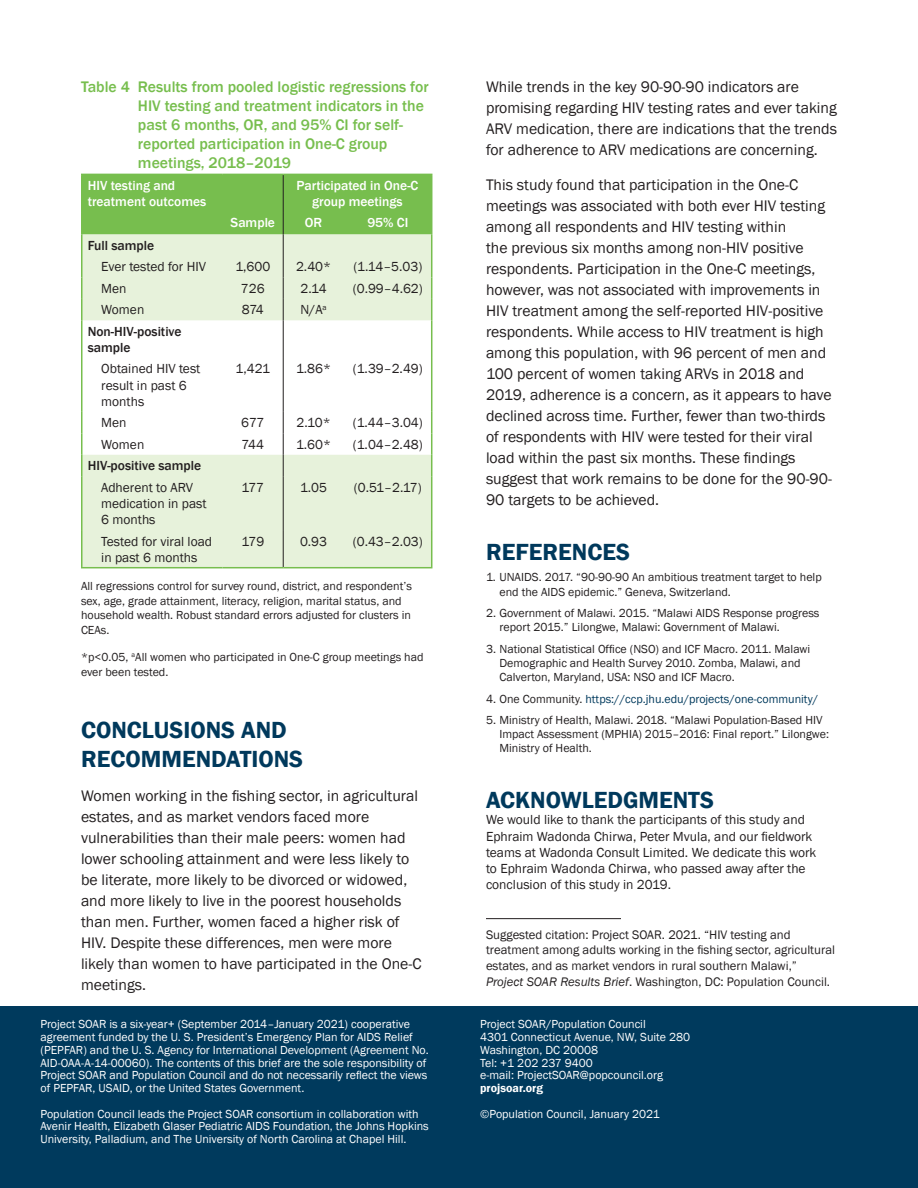
<style>
.page{position:relative;width:918px;height:1188px;background:#fff}
.page>*{position:absolute;margin:0;border:0;box-sizing:border-box;transform-origin:0 0}
.Heading_1{font:600 24px/28.8px "Franklin Gothic";color:#00395c}
.t1{font:15.75px/21px "Franklin Gothic";color:#231f20}
.Table_Title{font:500 15.75px/18.9px "Franklin Gothic";color:#77be4e}
.Normal_after_Heading{font:13.5px/16.2px "Franklin Gothic";color:#231f20}
.Table_Data_Center{font:13.5px "Franklin Gothic";color:#231f20}
.Table_left_indent{font:13.5px/16.2px "Franklin Gothic";color:#231f20}
.Table_left_headings{font:500 13.5px/16.2px "Franklin Gothic";color:#231f20}
.Table_Headings_Right{font:500 13.5px/16.2px "Franklin Gothic";color:#fff;text-align:center}
.Table_Headings_Left{font:500 13.5px/16.2px "Franklin Gothic";color:#fff}
.SuggCit{font:12.75px/15.6px "Franklin Gothic";color:#231f20}
.Acks{font:12px/12.8px "Franklin Gothic";color:#fff}
.Table_Note{font:12px/14.4px "Franklin Gothic";color:#231f20}
.t2{font:12px "Franklin Gothic";color:#003a5d}
.Acks-2{font:600 12px "Franklin Gothic";color:#fff}
.s1{color:#231f20}
.s2{font-style:italic}
</style>
<div class="page">
<div style="left:0;top:1006px;width:466px;height:182px;background:#003a5d"></div>
<div style="left:460px;top:1006px;width:458px;height:182px;background:#003a5d"></div>
<hr style="left:486px;top:918px;width:135px;height:1px;background:#231f20">
<svg style="left:82px;top:320px;width:349px;height:247px"></svg>
<hr style="left:81px;top:320px;width:1px;height:38px;background:#77be4e">
<hr style="left:431px;top:320px;width:1px;height:38px;background:#77be4e">
<hr style="left:81px;top:358px;width:1px;height:54px;background:#77be4e">
<hr style="left:431px;top:358px;width:1px;height:54px;background:#77be4e">
<svg style="left:81px;top:412px;width:1px;height:64px"></svg>
<svg style="left:431px;top:412px;width:1px;height:64px"></svg>
<hr style="left:81px;top:476px;width:1px;height:54px;background:#77be4e">
<hr style="left:431px;top:476px;width:1px;height:54px;background:#77be4e">
<hr style="left:81px;top:530px;width:1px;height:37px;background:#77be4e">
<hr style="left:431px;top:530px;width:1px;height:37px;background:#77be4e">
<hr style="left:81px;top:567px;width:141px;height:1px;background:#77be4e">
<hr style="left:222px;top:567px;width:61px;height:1px;background:#77be4e">
<hr style="left:283px;top:567px;width:61px;height:1px;background:#77be4e">
<hr style="left:344px;top:567px;width:88px;height:1px;background:#77be4e">
<svg style="left:81px;top:174px;width:351px;height:146px;background:#b7db9f"></svg>
<hr style="left:283px;top:320px;width:1px;height:38px;background:#231f20">
<hr style="left:283px;top:358px;width:1px;height:54px;background:#231f20">
<svg style="left:283px;top:412px;width:1px;height:64px"></svg>
<hr style="left:283px;top:476px;width:1px;height:54px;background:#231f20">
<hr style="left:283px;top:530px;width:1px;height:37px;background:#231f20">
<p class="Table_Title" style="left:138px;top:77px;width:292px;text-indent:-57px">Table 4 Results from pooled logistic regressions for HIV testing and treatment indicators in the past 6 months, OR, and 95% CI for self&shy;reported participation in One-C group meetings, 2018–2019</p>
<p class="Table_Headings_Left" style="left:88px;top:177px;width:120px">HIV testing and treatment outcomes</p>
<p class="Table_Headings_Right" style="left:297px;top:177px;width:123px">Participated in One-C group meetings</p>
<p class="Table_Headings_Right" style="left:231px;top:215px;width:46px">Sample</p>
<p class="Table_Headings_Right" style="left:305px;top:215px;width:19px">OR</p>
<p class="Table_Headings_Right" style="left:367px;top:215px;width:43px">95% CI</p>
<p class="Table_left_headings" style="left:88px;top:238px;width:68px">Full sample</p>
<p class="Table_left_indent" style="left:101px;top:259px;width:106px">Ever tested for HIV</p>
<p class="Table_Data_Center" style="left:235px;top:259px;width:36px">1,600</p>
<p class="Table_Data_Center" style="left:296px;top:259px;width:37px">2.40*</p>
<p class="Table_Data_Center" style="left:353px;top:259px;width:71px">(1.14–5.03)</p>
<p class="Table_left_indent" style="left:101px;top:281px;width:27px">Men</p>
<p class="Table_Data_Center" style="left:241px;top:280px;width:25px">726</p>
<p class="Table_Data_Center" style="left:301px;top:280px;width:28px">2.14</p>
<p class="Table_Data_Center" style="left:353px;top:280px;width:72px">(0.99–4.62)</p>
<p class="Table_left_indent" style="left:101px;top:302px;width:45px">Women</p>
<p class="Table_Data_Center" style="left:242px;top:301px;width:23px">874</p>
<p class="Table_Data_Center" style="left:300px;top:301px;width:28px">N/A<sup>a</sup></p>
<p class="Table_left_headings" style="left:88px;top:323px;width:95px">Non-HIV-positive sample</p>
<p class="Table_left_indent" style="left:101px;top:361px;width:101px">Obtained HIV test result in past 6 months</p>
<p class="Table_Data_Center" style="left:236px;top:361px;width:36px">1,421</p>
<p class="Table_Data_Center" style="left:296px;top:361px;width:36px">1.86*</p>
<p class="Table_Data_Center" style="left:353px;top:361px;width:71px">(1.39–2.49)</p>
<p class="Table_left_indent" style="left:101px;top:415px;width:27px">Men</p>
<p class="Table_Data_Center" style="left:241px;top:414px;width:25px">677</p>
<p class="Table_Data_Center" style="left:297px;top:414px;width:36px">2.10*</p>
<p class="Table_Data_Center" style="left:353px;top:414px;width:72px">(1.44–3.04)</p>
<p class="Table_left_indent" style="left:101px;top:436px;width:45px">Women</p>
<p class="Table_Data_Center" style="left:242px;top:436px;width:24px">744</p>
<p class="Table_Data_Center" style="left:296px;top:436px;width:36px">1.60*</p>
<p class="Table_Data_Center" style="left:353px;top:436px;width:71px">(1.04–2.48)</p>
<p class="Table_left_headings" style="left:88px;top:458px;width:115px">HIV-positive sample</p>
<p class="Table_left_indent" style="left:101px;top:479px;width:107px">Adherent to ARV medication in past<br>6 months</p>
<p class="Table_Data_Center" style="left:242px;top:479px;width:24px">177</p>
<p class="Table_Data_Center" style="left:300px;top:479px;width:29px">1.05</p>
<p class="Table_Data_Center" style="left:354px;top:479px;width:69px">(0.51–2.17)</p>
<p class="Table_left_indent" style="left:101px;top:533px;width:112px">Tested for viral load in past 6 months</p>
<p class="Table_Data_Center" style="left:241px;top:533px;width:24px">179</p>
<p class="Table_Data_Center" style="left:300px;top:533px;width:29px">0.93</p>
<p class="Table_Data_Center" style="left:353px;top:533px;width:72px">(0.43–2.03)</p>
<p class="Table_Note" style="left:81px;top:579px;width:332px">All regressions control for survey round, district, and respondent’s sex, age, grade attainment, literacy, religion, marital status, and household wealth. Robust standard errors adjusted for clusters in CEAs.</p>
<p class="Table_Note" style="left:81px;top:651px;width:344px">*p&lt;0.05, <sup>a</sup>All women who participated in One-C group meetings had ever been tested.</p>
<p class="Heading_1" style="left:81px;top:716px;width:224px">CONCLUSIONS AND<br>RECOMMENDATIONS</p>
<p class="t1" style="left:81px;top:786px;width:342px">Women working in the fishing sector, in agricultural estates, and as market vendors faced more vulnerabilities than their male peers: women had lower schooling attainment and were less likely to be literate, more likely to be divorced or widowed, and more likely to live in the poorest households than men. Further, women faced a higher risk of HIV. Despite these differences, men were more likely than women to have participated in the One-C meetings.</p>
<p class="Acks" style="left:40px;top:1018px;width:390px">Project SOAR is a six-year+ (September 2014–January 2021) cooperative agreement funded by the U. S. President’s Emergency Plan for AIDS Relief (PEPFAR) and the U. S. Agency for International Development (Agreement No.<br>AID-OAA-A-14-00060). The contents of this brief are the sole responsibility of Project SOAR and Population Council and do not necessarily reflect the views of PEPFAR, USAID, or the United States Government.</p>
<p class="Acks" style="left:40px;top:1107px;width:390px">Population Council leads the Project SOAR consortium in collaboration with<br>Avenir Health, Elizabeth Glaser Pediatric AIDS Foundation, the Johns Hopkins<br>University, Palladium, and The University of North Carolina at Chapel Hill.</p>
<p class="t1" style="left:486px;top:77px;width:353px">While trends in the key 90-90-90 indicators are promising regarding HIV testing rates and ever taking ARV medication, there are indications that the trends for adherence to ARV medications are concerning.</p>
<p class="t1" style="left:486px;top:174px;width:348px">This study found that participation in the One-C meetings was associated with both ever HIV testing among all respondents and HIV testing within<br>the previous six months among non-HIV positive respondents. Participation in the One-C meetings, however, was not associated with improvements in HIV treatment among the self-reported HIV-positive respondents. While access to HIV treatment is high among this population, with 96 percent of men and 100 percent of women taking ARVs in 2018 and 2019, adherence is a concern, as it appears to have declined across time. Further, fewer than two-thirds of respondents with HIV were tested for their viral load within the past six months. These findings suggest that work remains to be done for the 90-90- 90 targets to be achieved.</p>
<p class="Heading_1" style="left:486px;top:538px;width:146px">REFERENCES</p>
<p class="Table_Note" style="left:500px;top:571px;width:324px;text-indent:-14px">1. UNAIDS. 2017. “90-90-90 An ambitious treatment target to help end the AIDS epidemic.” Geneva, Switzerland.</p>
<p class="Table_Note" style="left:500px;top:606px;width:321px;text-indent:-14px">2. Government of Malawi. 2015. “Malawi AIDS Response progress report 2015.” Lilongwe, Malawi: Government of Malawi.</p>
<p class="Table_Note" style="left:500px;top:642px;width:312px;text-indent:-14px">3. National Statistical Office (NSO) and ICF Macro. 2011. Malawi<br>Demographic and Health Survey 2010. Zomba, Malawi, and<br>Calverton, Maryland, USA: NSO and ICF Macro.</p>
<p class="t2" style="left:486px;top:691px;width:334px"><span class="s1">4. One Community.</span> https://ccp.jhu.edu/projects/one-community/</p>
<p class="Table_Note" style="left:500px;top:713px;width:331px;text-indent:-14px">5. Ministry of Health, Malawi. 2018. “Malawi Population-Based HIV<br>Impact Assessment (MPHIA) 2015–2016: Final report.” Lilongwe:<br>Ministry of Health.</p>
<p class="Heading_1" style="left:486px;top:786px;width:230px">ACKNOWLEDGMENTS</p>
<p class="Normal_after_Heading" style="left:486px;top:812px;width:332px">We would like to thank the participants of this study and Ephraim Wadonda Chirwa, Peter Mvula, and our fieldwork teams at Wadonda Consult Limited. We dedicate this work to Ephraim Wadonda Chirwa, who passed away after the conclusion of this study in 2019.</p>
<p class="SuggCit" style="left:486px;top:927px;width:351px">Suggested citation: Project SOAR. 2021. “HIV testing and treatment among adults working in the fishing sector, agricultural estates, and as market vendors in rural southern Malawi,” <span class="s2">Project SOAR Results Brief</span>. Washington, DC: Population Council.</p>
<p class="Acks" style="left:480px;top:1018px;width:167px">Project SOAR/Population Council</p>
<p class="Acks" style="left:480px;top:1031px;width:211px">4301 Connecticut Avenue, NW, Suite 280</p>
<p class="Acks" style="left:480px;top:1044px;width:120px">Washington, DC 20008</p>
<p class="Acks" style="left:480px;top:1056px;width:114px">Tel: +1 202 237 9400</p>
<p class="Acks" style="left:480px;top:1069px;width:184px">e-mail: ProjectSOAR@popcouncil.org</p>
<p class="Acks-2" style="left:480px;top:1081px;width:64px">projsoar.org</p>
<p class="Acks" style="left:480px;top:1107px;width:181px">©Population Council, January 2021</p>
</div>
